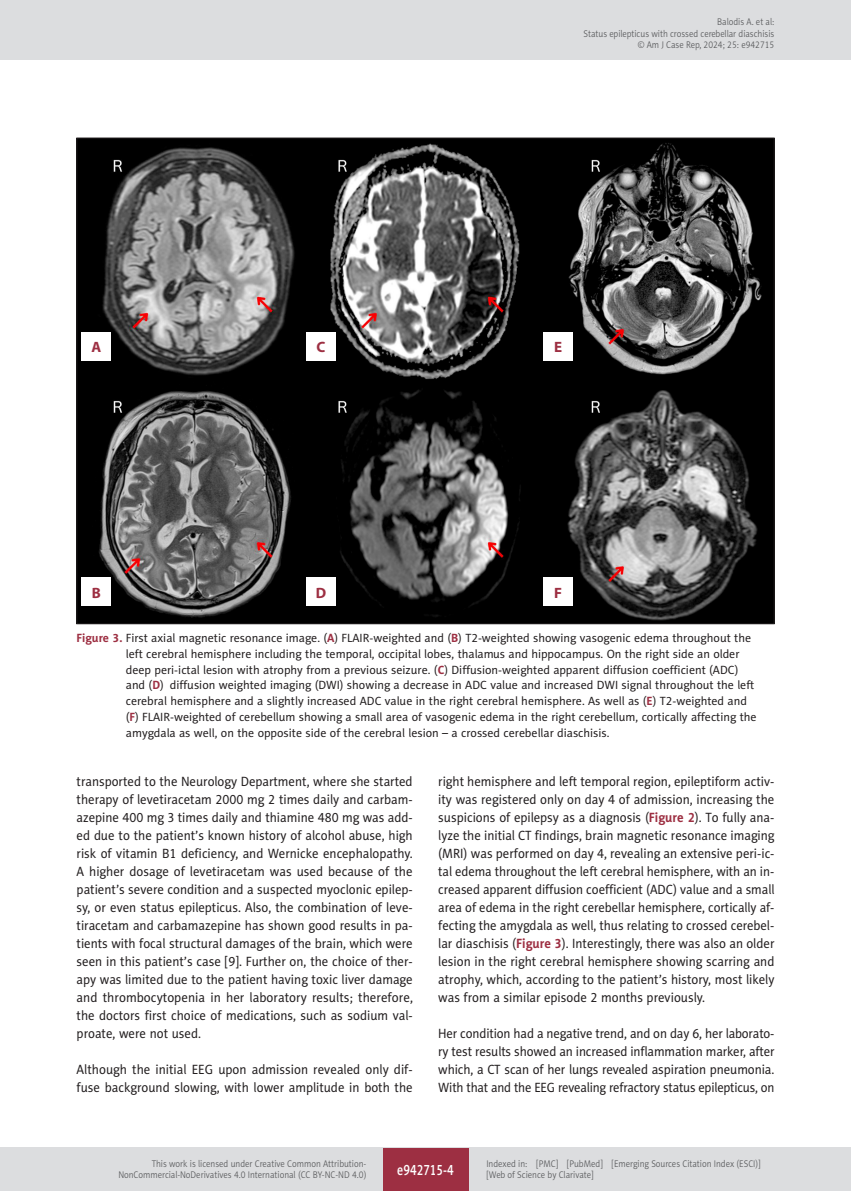
<style>
.page{position:relative;width:851px;height:1191px;background:#fff}
.page>*{position:absolute;margin:0;border:0;box-sizing:border-box;transform-origin:0 0}
.t1{font:15px "Naomi Sans EFN Medium";color:#fff;scale:.8 1}
.t2{font:700 15px "Myriad Pro";color:#9d2f42}
.AJCR_Body{font:13.5px/18px "Naomi Sans EFN";color:#231f20;text-align:justify;scale:.95 1}
.AJCR_Body-2{font:13.5px/18px "Naomi Sans EFN";color:#231f20;text-align:justify;scale:.94 1}
.AJCR_Rycina_tytul{font:12px/15.8px "Naomi Sans EFN";color:#231f20}
.t3{font:9.75px/11.2px "Naomi Sans EFN Light";color:#57585a;text-align:right;scale:.9 1}
.s1{font-weight:700;color:#9d2f42}
</style>
<div class="page">
<img style="left:79px;top:140px;width:693px;height:482px">
<div style="left:82px;top:332px;width:29px;height:28px;background:#fff"></div>
<div style="left:82px;top:578px;width:29px;height:28px;background:#fff"></div>
<div style="left:306px;top:332px;width:29px;height:28px;background:#fff"></div>
<div style="left:543px;top:332px;width:30px;height:28px;background:#fff"></div>
<div style="left:306px;top:578px;width:29px;height:28px;background:#fff"></div>
<div style="left:543px;top:578px;width:30px;height:28px;background:#fff"></div>
<div style="left:0;top:0;width:850px;height:60px;background:#dcdddf"></div>
<hr style="left:850px;top:0;width:1px;height:60px;background:#dcdddf">
<div style="left:0;top:1148px;width:850px;height:43px;background:#dcdddf"></div>
<div style="left:383px;top:1147px;width:85px;height:43px;background:#9d2f42"></div>
<p class="t2" style="left:91px;top:337px;width:11px">A</p>
<p class="t2" style="left:92px;top:583px;width:11px">B</p>
<p class="t3" style="left:583px;top:16px;width:213px">Balodis A. et al:<br>Status epilepticus with crossed cerebellar diaschisis © Am J Case Rep, 2024; 25: e942715</p>
<p class="t2" style="left:316px;top:337px;width:10px">C</p>
<p class="t2" style="left:554px;top:337px;width:10px">E</p>
<p class="t2" style="left:316px;top:583px;width:12px">D</p>
<p class="t2" style="left:554px;top:583px;width:9px">F</p>
<p class="AJCR_Rycina_tytul" style="left:126px;top:630px;width:632px;text-indent:-49px"><span class="s1">Figure 3.</span> First axial magnetic resonance image. (<span class="s1">A</span>) FLAIR-weighted and (<span class="s1">B</span>) T2-weighted showing vasogenic edema throughout the left cerebral hemisphere including the temporal, occipital lobes, thalamus and hippocampus. On the right side an older deep peri-ictal lesion with atrophy from a previous seizure. (<span class="s1">C</span>) Diffusion-weighted apparent diffusion coefficient (ADC) and (<span class="s1">D</span>) diffusion weighted imaging (DWI) showing a decrease in ADC value and increased DWI signal throughout the left cerebral hemisphere and a slightly increased ADC value in the right cerebral hemisphere. As well as (<span class="s1">E</span>) T2-weighted and (<span class="s1">F</span>) FLAIR-weighted of cerebellum showing a small area of vasogenic edema in the right cerebellum, cortically affecting the amygdala as well, on the opposite side of the cerebral lesion – a crossed cerebellar diaschisis.</p>
<p class="AJCR_Body" style="left:77px;top:772px;width:355px">transported to the Neurology Department, where she started therapy of levetiracetam 2000 mg 2 times daily and carbam&shy;azepine 400 mg 3 times daily and thiamine 480 mg was add&shy;ed due to the patient’s known history of alcohol abuse, high risk of vitamin B1 deficiency, and Wernicke encephalopathy.<br>A higher dosage of levetiracetam was used because of the patient’s severe condition and a suspected myoclonic epilep&shy;sy, or even status epilepticus. Also, the combination of leve&shy;tiracetam and carbamazepine has shown good results in pa&shy;tients with focal structural damages of the brain, which were seen in this patient’s case [9]. Further on, the choice of ther&shy;apy was limited due to the patient having toxic liver damage and thrombocytopenia in her laboratory results; therefore, the doctors first choice of medications, such as sodium val&shy;proate, were not used.</p>
<p class="AJCR_Body" style="left:77px;top:1060px;width:355px">Although the initial EEG upon admission revealed only dif&shy;fuse background slowing, with lower amplitude in both the</p>
<p class="AJCR_Body" style="left:438px;top:772px;width:355px">right hemisphere and left temporal region, epileptiform activ&shy;ity was registered only on day 4 of admission, increasing the suspicions of epilepsy as a diagnosis (<span class="s1">Figure 2</span>). To fully ana&shy;lyze the initial CT findings, brain magnetic resonance imaging (MRI) was performed on day 4, revealing an extensive peri-ic&shy;tal edema throughout the left cerebral hemisphere, with an in&shy;creased apparent diffusion coefficient (ADC) value and a small area of edema in the right cerebellar hemisphere, cortically af&shy;fecting the amygdala as well, thus relating to crossed cerebel&shy;lar diaschisis (<span class="s1">Figure 3</span>). Interestingly, there was also an older lesion in the right cerebral hemisphere showing scarring and atrophy, which, according to the patient’s history, most likely was from a similar episode 2 months previously.</p>
<p class="AJCR_Body-2" style="left:438px;top:1024px;width:359px">Her condition had a negative trend, and on day 6, her laborato&shy;ry test results showed an increased inflammation marker, after which, a CT scan of her lungs revealed aspiration pneumonia.<br>With that and the EEG revealing refractory status epilepticus, on</p>
<p class="t3" style="left:118px;top:1158px;width:277px">This work is licensed under Creative Common Attribution-<br>NonCommercial-NoDerivatives 4.0 International (CC BY-NC-ND 4.0)</p>
<p class="t1" style="left:397px;top:1160px;width:72px">e942715-4</p>
<p class="t3" style="left:486px;top:1158px;width:306px;text-align:left">Indexed in: [PMC] [PubMed] [Emerging Sources Citation Index (ESCI)] [Web of Science by Clarivate]</p>
</div>
